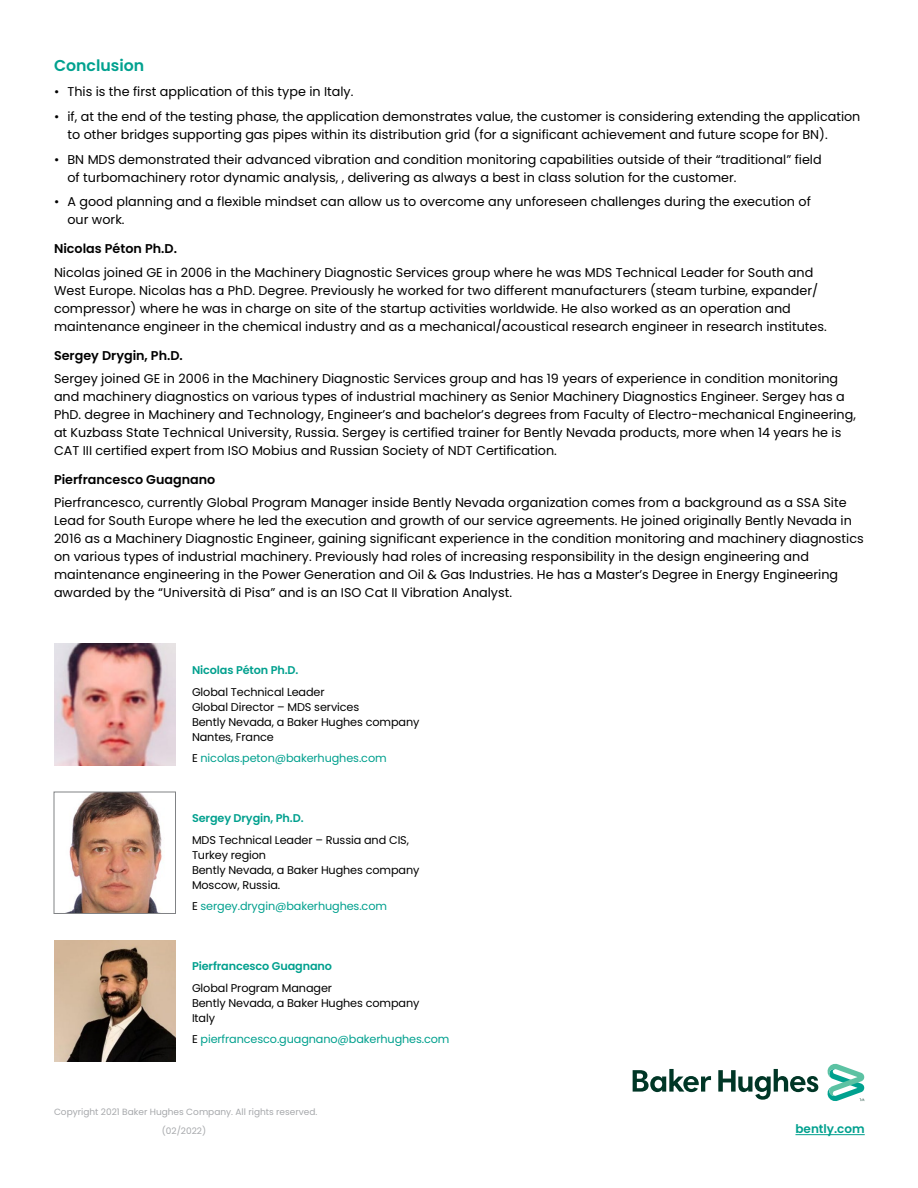
<style>
.page{position:relative;width:918px;height:1188px;background:#fff}
.page>*{position:absolute;margin:0;border:0;box-sizing:border-box;transform-origin:0 0}
.t1{font:600 15.75px "Poppins";color:#00a18f}
.t2{font:12.75px/18px "Poppins";color:#000}
.t3{font:600 12.75px "Poppins";color:#000}
.t4{font:600 12px "Poppins";color:#00a08e}
.t5{font:11.25px/15px "Poppins";letter-spacing:-.01em;color:#000}
.t6{font:11.25px "Poppins";letter-spacing:-.01em;color:#00a08e}
.t7{font:600 11.25px "Poppins";letter-spacing:-.01em;color:#00a08e}
.t8{font:9px/18.8px "Poppins";color:#a6a8ab;text-align:center}
.s1{color:#000}
</style>
<div class="page">
<hr style="left:795px;top:1134px;width:70px;height:1px;background:#00a08e">
<img style="left:54px;top:940px;width:122px;height:122px">
<img style="left:68px;top:794px;width:94px;height:118px">
<div style="left:54px;top:792px;width:122px;height:122px;border:1px solid #808285"></div>
<img style="left:54px;top:644px;width:122px;height:121px">
<svg style="left:633px;top:1063px;width:232px;height:38px"></svg>
<p class="t1" style="left:54px;top:56px;width:92px">Conclusion</p>
<p class="t2" style="left:54px;top:83px;width:301px">• This is the first application of this type in Italy.</p>
<p class="t2" style="left:68px;top:108px;width:794px;text-indent:-14px">• if, at the end of the testing phase, the application demonstrates value, the customer is considering extending the application to other bridges supporting gas pipes within its distribution grid (for a significant achievement and future scope for BN).</p>
<p class="t2" style="left:68px;top:150px;width:756px;text-indent:-14px">• BN MDS demonstrated their advanced vibration and condition monitoring capabilities outside of their “traditional” field of turbomachinery rotor dynamic analysis, , delivering as always a best in class solution for the customer.</p>
<p class="t2" style="left:68px;top:193px;width:745px;text-indent:-14px">• A good planning and a flexible mindset can allow us to overcome any unforeseen challenges during the execution of our work.</p>
<p class="t3" style="left:54px;top:242px;width:125px">Nicolas Péton Ph.D.</p>
<p class="t2" style="left:54px;top:263px;width:774px">Nicolas joined GE in 2006 in the Machinery Diagnostic Services group where he was MDS Technical Leader for South and West Europe. Nicolas has a PhD. Degree. Previously he worked for two different manufacturers (steam turbine, expander/ compressor) where he was in charge on site of the startup activities worldwide. He also worked as an operation and maintenance engineer in the chemical industry and as a mechanical/acoustical research engineer in research institutes.</p>
<p class="t3" style="left:54px;top:348px;width:130px">Sergey Drygin, Ph.D.</p>
<p class="t2" style="left:54px;top:369px;width:803px">Sergey joined GE in 2006 in the Machinery Diagnostic Services group and has 19 years of experience in condition monitoring and machinery diagnostics on various types of industrial machinery as Senior Machinery Diagnostics Engineer. Sergey has a PhD. degree in Machinery and Technology, Engineer’s and bachelor’s degrees from Faculty of Electro-mechanical Engineering, at Kuzbass State Technical University, Russia. Sergey is certified trainer for Bently Nevada products, more when 14 years he is CAT III certified expert from ISO Mobius and Russian Society of NDT Certification.</p>
<p class="t3" style="left:54px;top:472px;width:163px">Pierfrancesco Guagnano</p>
<p class="t2" style="left:54px;top:493px;width:811px">Pierfrancesco, currently Global Program Manager inside Bently Nevada organization comes from a background as a SSA Site Lead for South Europe where he led the execution and growth of our service agreements. He joined originally Bently Nevada in 2016 as a Machinery Diagnostic Engineer, gaining significant experience in the condition monitoring and machinery diagnostics on various types of industrial machinery. Previously had roles of increasing responsibility in the design engineering and maintenance engineering in the Power Generation and Oil &amp; Gas Industries. He has a Master’s Degree in Energy Engineering awarded by the “Università di Pisa” and is an ISO Cat II Vibration Analyst.</p>
<p class="t7" style="left:192px;top:663px;width:108px">Nicolas Péton Ph.D.</p>
<p class="t5" style="left:192px;top:684px;width:229px">Global Technical Leader<br>Global Director – MDS services<br>Bently Nevada, a Baker Hughes company<br>Nantes, France</p>
<p class="t6" style="left:192px;top:752px;width:196px"><span class="s1">E</span> nicolas.peton@bakerhughes.com</p>
<p class="t7" style="left:192px;top:811px;width:113px">Sergey Drygin, Ph.D.</p>
<p class="t5" style="left:192px;top:832px;width:229px">MDS Technical Leader – Russia and CIS,<br>Turkey region<br>Bently Nevada, a Baker Hughes company<br>Moscow, Russia.</p>
<p class="t6" style="left:192px;top:900px;width:197px"><span class="s1">E</span> sergey.drygin@bakerhughes.com</p>
<p class="t7" style="left:192px;top:959px;width:142px">Pierfrancesco Guagnano</p>
<p class="t5" style="left:192px;top:980px;width:229px">Global Program Manager<br>Bently Nevada, a Baker Hughes company<br>Italy</p>
<p class="t6" style="left:192px;top:1033px;width:259px"><span class="s1">E</span> pierfrancesco.guagnano@bakerhughes.com</p>
<p class="t8" style="left:54px;top:1103px;width:265px">Copyright 2021 Baker Hughes Company. All rights reserved. (02/2022)</p>
<p class="t4" style="left:795px;top:1122px;width:71px">bently.com</p>
</div>
